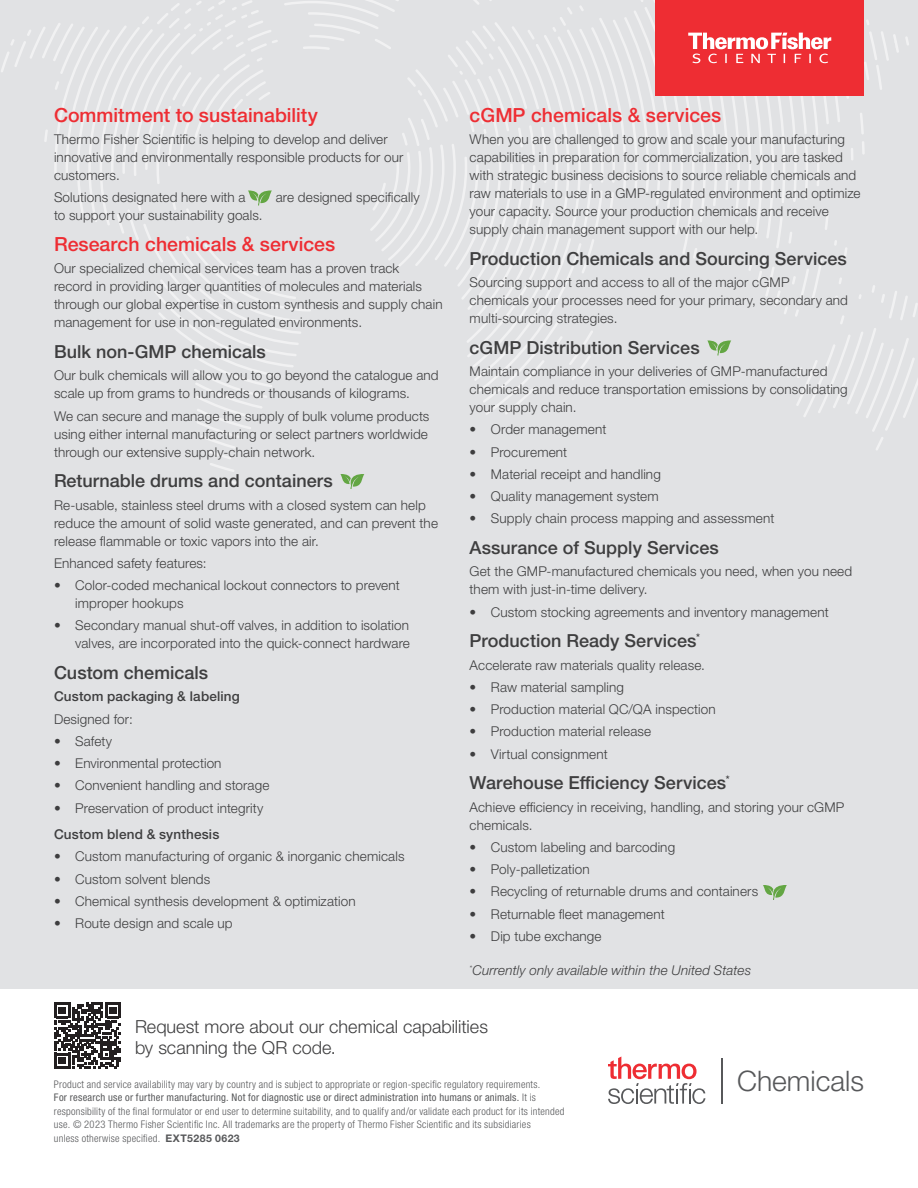
<style>
.page{position:relative;width:918px;height:1188px;background:#fff}
.page>*{position:absolute;margin:0;border:0;box-sizing:border-box;transform-origin:0 0}
.t1{font:300 28.35px "Helvetica Neue LTW1 G";color:#57585a}
.Headline{font:500 19.5px "Helvetica Neue LTW1 G";color:#ee2d33}
.Headline-2{font:500 18px "Helvetica Neue LTW1 G";color:#3e3e3f}
.CTA{font:300 18px/21px "Helvetica Neue LTW1 G";color:#3e3e3f}
.Headline-3{font:300 13.5px/18px "Helvetica Neue LTW1 G";letter-spacing:.01em;color:#3e3e3f}
.Headline-4{font:500 13.5px "Helvetica Neue LTW1 G";letter-spacing:.015em;color:#3e3e3f}
.Headline-5{font:italic 300 13.5px "Helvetica Neue LTW1 G";letter-spacing:.01em;color:#3e3e3f}
.Copyright___Tactic{font:300 condensed 10.5px/13.5px "Helvetica Neue LTW1 G";letter-spacing:.025em;color:#57585a}
.s1{font-weight:400}
.s2{font-weight:700;font-stretch:normal}
</style>
<div class="page">
<div style="left:0;top:0;width:918px;height:988px;background:#e1e2e4"></div>
<svg style="left:608px;top:1056px;width:97px;height:48px"></svg>
<hr style="left:722px;top:1058px;width:1px;height:46px;background:#57585a">
<svg style="left:54px;top:1002px;width:67px;height:67px"></svg>
<svg style="left:763px;top:885px;width:24px;height:15px"></svg>
<svg style="left:1px;top:0;width:917px;height:489px"></svg>
<p class="Headline" style="left:54px;top:103px;width:265px">Commitment to sustainability</p>
<p class="Headline-3" style="left:54px;top:130px;width:351px">Thermo Fisher Scientific is helping to develop and deliver innovative and environmentally responsible products for our customers.</p>
<p class="Headline-3" style="left:54px;top:189px;width:193px">Solutions designated here with a</p>
<p class="Headline-3" style="left:276px;top:189px;width:145px">are designed specifically</p>
<p class="Headline-3" style="left:54px;top:207px;width:210px">to support your sustainability goals.</p>
<p class="Headline" style="left:54px;top:233px;width:283px">Research chemicals &amp; services</p>
<p class="Headline-3" style="left:54px;top:260px;width:390px">Our specialized chemical services team has a proven track<br>record in providing larger quantities of molecules and materials through our global expertise in custom synthesis and supply chain management for use in non-regulated environments.</p>
<p class="Headline-2" style="left:54px;top:341px;width:213px">Bulk non-GMP chemicals</p>
<p class="Headline-3" style="left:54px;top:367px;width:386px">Our bulk chemicals will allow you to go beyond the catalogue and scale up from grams to hundreds or thousands of kilograms.</p>
<p class="Headline-3" style="left:54px;top:407px;width:377px;text-align:justify">We can secure and manage the supply of bulk volume products using either internal manufacturing or select partners worldwide through our extensive supply-chain network.</p>
<p class="Headline-2" style="left:54px;top:470px;width:280px">Returnable drums and containers</p>
<p class="Headline-3" style="left:54px;top:496px;width:386px">Re-usable, stainless steel drums with a closed system can help reduce the amount of solid waste generated, and can prevent the release flammable or toxic vapors into the air.</p>
<p class="Headline-3" style="left:54px;top:554px;width:154px">Enhanced safety features:</p>
<p class="Headline-3" style="left:75px;top:576px;width:326px;text-indent:-21px">• Color-coded mechanical lockout connectors to prevent improper hookups</p>
<p class="Headline-3" style="left:54px;top:617px;width:357px;text-align:right">• Secondary manual shut-off valves, in addition to isolation valves, are incorporated into the quick-connect hardware</p>
<p class="Headline-2" style="left:54px;top:662px;width:156px">Custom chemicals</p>
<p class="Headline-4" style="left:54px;top:689px;width:187px">Custom packaging &amp; labeling</p>
<p class="Headline-3" style="left:54px;top:710px;width:80px">Designed for:</p>
<p class="Headline-3" style="left:54px;top:732px;width:60px">• Safety</p>
<p class="Headline-3" style="left:54px;top:754px;width:169px">• Environmental protection</p>
<p class="Headline-3" style="left:54px;top:777px;width:217px">• Convenient handling and storage</p>
<p class="Headline-3" style="left:54px;top:799px;width:211px">• Preservation of product integrity</p>
<p class="Headline-4" style="left:54px;top:826px;width:167px">Custom blend &amp; synthesis</p>
<p class="Headline-3" style="left:54px;top:848px;width:352px">• Custom manufacturing of organic &amp; inorganic chemicals</p>
<p class="Headline-3" style="left:54px;top:870px;width:158px">• Custom solvent blends</p>
<p class="Headline-3" style="left:54px;top:892px;width:303px">• Chemical synthesis development &amp; optimization</p>
<p class="Headline-3" style="left:54px;top:914px;width:180px">• Route design and scale up</p>
<p class="Headline" style="left:470px;top:103px;width:253px">cGMP chemicals &amp; services</p>
<p class="Headline-3" style="left:470px;top:130px;width:393px">When you are challenged to grow and scale your manufacturing capabilities in preparation for commercialization, you are tasked with strategic business decisions to source reliable chemicals and raw materials to use in a GMP-regulated environment and optimize your capacity. Source your production chemicals and receive supply chain management support with our help.</p>
<p class="Headline-2" style="left:470px;top:248px;width:379px">Production Chemicals and Sourcing Services</p>
<p class="Headline-3" style="left:470px;top:273px;width:380px">Sourcing support and access to all of the major cGMP chemicals your processes need for your primary, secondary and multi-sourcing strategies.</p>
<p class="Headline-2" style="left:470px;top:337px;width:232px">cGMP Distribution Services</p>
<p class="Headline-3" style="left:470px;top:362px;width:380px">Maintain compliance in your deliveries of GMP-manufactured chemicals and reduce transportation emissions by consolidating your supply chain.</p>
<p class="Headline-3" style="left:470px;top:421px;width:138px">• Order management</p>
<p class="Headline-3" style="left:470px;top:443px;width:99px">• Procurement</p>
<p class="Headline-3" style="left:470px;top:465px;width:193px">• Material receipt and handling</p>
<p class="Headline-3" style="left:470px;top:487px;width:191px">• Quality management system</p>
<p class="Headline-3" style="left:470px;top:510px;width:306px">• Supply chain process mapping and assessment</p>
<p class="Headline-2" style="left:470px;top:537px;width:251px">Assurance of Supply Services</p>
<p class="Headline-3" style="left:470px;top:563px;width:384px">Get the GMP-manufactured chemicals you need, when you need them with just-in-time delivery.</p>
<p class="Headline-3" style="left:470px;top:603px;width:361px">• Custom stocking agreements and inventory management</p>
<p class="Headline-2" style="left:470px;top:630px;width:232px">Production Ready Services<sup>*</sup></p>
<p class="Headline-3" style="left:470px;top:656px;width:237px">Accelerate raw materials quality release.</p>
<p class="Headline-3" style="left:470px;top:678px;width:156px">• Raw material sampling</p>
<p class="Headline-3" style="left:470px;top:700px;width:248px">• Production material QC/QA inspection</p>
<p class="Headline-3" style="left:470px;top:723px;width:183px">• Production material release</p>
<p class="Headline-3" style="left:470px;top:745px;width:140px">• Virtual consignment</p>
<p class="Headline-2" style="left:470px;top:772px;width:262px">Warehouse Efficiency Services<sup>*</sup></p>
<p class="Headline-3" style="left:470px;top:798px;width:376px">Achieve efficiency in receiving, handling, and storing your cGMP chemicals.</p>
<p class="Headline-3" style="left:470px;top:838px;width:207px">• Custom labeling and barcoding</p>
<p class="Headline-3" style="left:470px;top:860px;width:122px">• Poly-palletization</p>
<p class="Headline-3" style="left:470px;top:883px;width:290px">• Recycling of returnable drums and containers</p>
<p class="Headline-3" style="left:470px;top:905px;width:197px">• Returnable fleet management</p>
<p class="Headline-3" style="left:470px;top:927px;width:134px">• Dip tube exchange</p>
<p class="Headline-5" style="left:470px;top:962px;width:283px"><sup>*</sup>Currently only available within the United States</p>
<p class="CTA" style="left:135px;top:1016px;width:355px">Request more about our chemical capabilities by scanning the QR code.</p>
<p class="Copyright___Tactic" style="left:54px;top:1077px;width:512px">Product and service availability may vary by country and is subject to appropriate or region-specific regulatory requirements.<br><span class="s1">For research use or further manufacturing. Not for diagnostic use or direct administration into humans or animals.</span> It is responsibility of the final formulator or end user to determine suitability, and to qualify and/or validate each product for its intended use. © 2023 Thermo Fisher Scientific Inc. All trademarks are the property of Thermo Fisher Scientific and its subsidiaries<br>unless otherwise specified. <span class="s2">EXT5285 0623</span></p>
<p class="t1" style="left:737px;top:1063px;width:128px">Chemicals</p>
</div>
